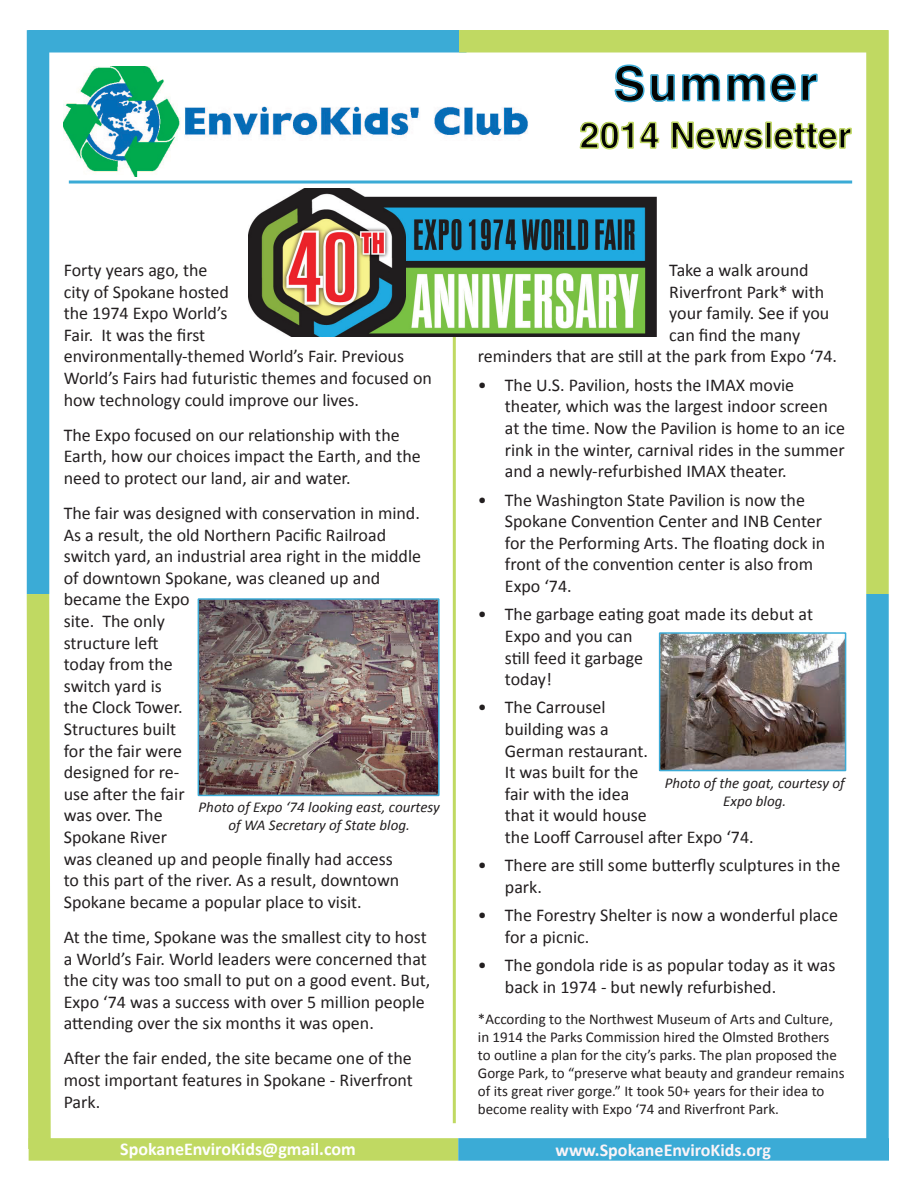
<style>
.page{position:relative;width:918px;height:1188px;background:#fff}
.page>*{position:absolute;margin:0;border:0;box-sizing:border-box;transform-origin:0 0}
.t1{font:700 48px "New Zurica";letter-spacing:.05em;color:#040503}
.t2{font:700 36px "New Zurica";color:#040503}
.t3{font:18px/21.6px "Calibri";color:#231f20}
.t4{font:700 18px "Calibri";color:#fff}
.t5{font:700 18px "Calibri";color:#fbf4f8}
.t6{font:15px/18px "Calibri";color:#231f20}
.t7{font:italic 15px/18px "Calibri";color:#231f20;text-align:center}
</style>
<div class="page">
<div style="left:28px;top:30px;width:439px;height:22px;background:#3babd6"></div>
<div style="left:27px;top:30px;width:22px;height:564px;background:#3babd6"></div>
<svg style="left:26px;top:571px;width:25px;height:590px;background:#c1db76"></svg>
<div style="left:29px;top:1138px;width:429px;height:23px;background:#c0d962"></div>
<div style="left:458px;top:1138px;width:431px;height:23px;background:#3babd6"></div>
<div style="left:866px;top:594px;width:23px;height:564px;background:#3babd6"></div>
<div style="left:459px;top:30px;width:429px;height:22px;background:#c0d962"></div>
<div style="left:866px;top:30px;width:23px;height:564px;background:#c0d962"></div>
<hr style="left:453px;top:329px;width:3px;height:794px;background:#c0d962">
<svg style="left:579px;top:121px;width:81px;height:29px"></svg>
<svg style="left:671px;top:121px;width:93px;height:29px"></svg>
<div style="left:765px;top:121px;width:7px;height:28px;border:2px solid #c0d962"></div>
<svg style="left:773px;top:123px;width:79px;height:27px"></svg>
<img style="left:64px;top:66px;width:464px;height:110px">
<svg style="left:614px;top:64px;width:204px;height:39px"></svg>
<img style="left:249px;top:189px;width:407px;height:147px">
<img style="left:662px;top:635px;width:181px;height:133px">
<div style="left:659px;top:632px;width:187px;height:139px;border:2px solid #3babd6"></div>
<img style="left:201px;top:601px;width:236px;height:192px">
<div style="left:198px;top:598px;width:242px;height:198px;border:2px solid #3babd6"></div>
<hr style="left:69px;top:181px;width:783px;height:3px;background:#3babd6">
<h1 class="t1" style="left:614px;top:53px;width:206px">Summer</h1>
<h2 class="t2" style="left:580px;top:113px;width:274px">2014 Newsletter</h2>
<p class="t3" style="left:64px;top:259px;width:370px">Forty years ago, the<br>city of Spokane hosted<br>the 1974 Expo World’s<br>Fair. It was the first<br>environmentally-themed World’s Fair. Previous<br>World’s Fairs had futuristic themes and focused on how technology could improve our lives.</p>
<p class="t3" style="left:64px;top:424px;width:359px">The Expo focused on our relationship with the<br>Earth, how our choices impact the Earth, and the need to protect our land, air and water.</p>
<p class="t3" style="left:64px;top:502px;width:359px">The fair was designed with conservation in mind.<br>As a result, the old Northern Pacific Railroad switch yard, an industrial area right in the middle of downtown Spokane, was cleaned up and became the Expo<br>site. The only<br>structure left<br>today from the<br>switch yard is<br>the Clock Tower.<br>Structures built<br>for the fair were<br>designed for re-<br>use after the fair<br>was over. The<br>Spokane River<br>was cleaned up and people finally had access<br>to this part of the river. As a result, downtown<br>Spokane became a popular place to visit.</p>
<p class="t3" style="left:64px;top:926px;width:368px">At the time, Spokane was the smallest city to host a World’s Fair. World leaders were concerned that the city was too small to put on a good event. But, Expo ‘74 was a success with over 5 million people attending over the six months it was open.</p>
<p class="t3" style="left:64px;top:1047px;width:351px;text-align:justify">After the fair ended, the site became one of the most important features in Spokane - Riverfront Park.</p>
<p class="t7" style="left:199px;top:797px;width:243px">Photo of Expo ‘74 looking east, courtesy of WA Secretary of State blog.</p>
<p class="t3" style="left:669px;top:259px;width:141px">Take a walk around</p>
<p class="t3" style="left:669px;top:280px;width:156px">Riverfront Park* with</p>
<p class="t3" style="left:669px;top:302px;width:162px">your family. See if you</p>
<p class="t3" style="left:669px;top:324px;width:132px">can find the many</p>
<p class="t3" style="left:478px;top:345px;width:361px">reminders that are still at the park from Expo ‘74.</p>
<p class="t3" style="left:505px;top:374px;width:342px;text-indent:-27px">• The U.S. Pavilion, hosts the IMAX movie theater, which was the largest indoor screen at the time. Now the Pavilion is home to an ice rink in the winter, carnival rides in the summer and a newly-refurbished IMAX theater.</p>
<p class="t3" style="left:505px;top:488px;width:322px;text-indent:-27px">• The Washington State Pavilion is now the Spokane Convention Center and INB Center for the Performing Arts. The floating dock in front of the convention center is also from Expo ‘74.</p>
<p class="t3" style="left:505px;top:603px;width:310px;text-indent:-27px">• The garbage eating goat made its debut at<br>Expo and you can<br>still feed it garbage<br>today!</p>
<p class="t3" style="left:505px;top:696px;width:250px;text-indent:-27px">• The Carrousel<br>building was a<br>German restaurant.<br>It was built for the<br>fair with the idea<br>that it would house<br>the Looff Carrousel after Expo ‘74.</p>
<p class="t3" style="left:505px;top:854px;width:337px;text-indent:-27px">• There are still some butterfly sculptures in the park.</p>
<p class="t3" style="left:505px;top:904px;width:335px;text-indent:-27px">• The Forestry Shelter is now a wonderful place for a picnic.</p>
<p class="t3" style="left:505px;top:954px;width:332px;text-indent:-27px">• The gondola ride is as popular today as it was back in 1974 - but newly refurbished.</p>
<p class="t6" style="left:478px;top:1010px;width:368px">*According to the Northwest Museum of Arts and Culture, in 1914 the Parks Commission hired the Olmsted Brothers to outline a plan for the city’s parks. The plan proposed the Gorge Park, to “preserve what beauty and grandeur remains of its great river gorge.” It took 50+ years for their idea to become reality with Expo ‘74 and Riverfront Park.</p>
<p class="t7" style="left:665px;top:773px;width:181px">Photo of the goat, courtesy of<br>Expo blog.</p>
<p class="t4" style="left:120px;top:1136px;width:237px">SpokaneEnviroKids@gmail.com</p>
<p class="t5" style="left:556px;top:1137px;width:217px">www.SpokaneEnviroKids.org</p>
</div>
